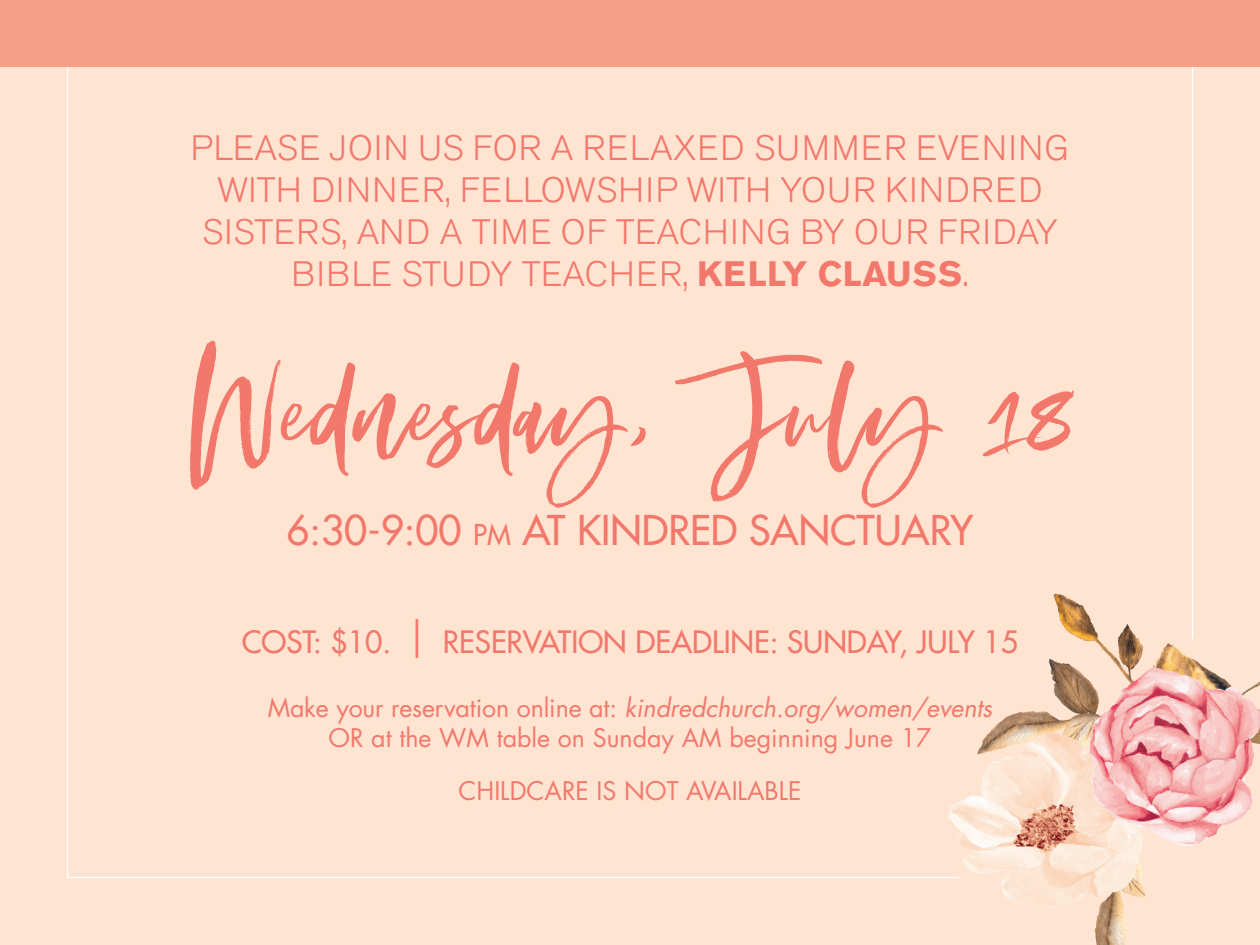
<style>
.page{position:relative;width:1260px;height:945px;background:#ffe4d2}
.page>*{position:absolute;margin:0;border:0;box-sizing:border-box;transform-origin:0 0}
.t1{font:160px "Opulent Brush";color:#f3786c}
.t2{font:40px "Futura";color:#f3786c}
.t3{font:300 35px/42px "Akzidenz Grotesk Std";letter-spacing:.03em;color:#f3786c;text-align:center}
.t4{font:30px "Futura";color:#f3786c}
.t5{font:25px "Futura";color:#f3786c}
.t6{font:italic 25px "Futura";letter-spacing:-.005em;color:#f3786c}
.s1{font-weight:700}
.s2{font-size:28px}
.s3{font-size:45px}
.s4{font-style:normal}
</style>
<div class="page">
<div style="left:0;top:0;width:1260px;height:67px;background:#f69f87"></div>
<img style="left:939px;top:564px;width:321px;height:381px">
<p class="t3" style="left:191px;top:128px;width:880px">PLEASE JOIN US FOR A RELAXED SUMMER EVENING WITH DINNER, FELLOWSHIP WITH YOUR KINDRED SISTERS, AND A TIME OF TEACHING BY OUR FRIDAY BIBLE STUDY TEACHER, <span class="s1">KELLY CLAUSS</span>.</p>
<p class="t1" style="left:186px;top:320px;width:889px">Wednesday, July 18</p>
<p class="t2" style="left:286px;top:504px;width:689px">6:30-9:00 <span class="s2">pm</span> AT KINDRED SANCTUARY</p>
<p class="t4" style="left:242px;top:623px;width:778px">COST: $10. <span class="s3">|</span> RESERVATION DEADLINE: SUNDAY, JULY 15</p>
<p class="t6" style="left:268px;top:691px;width:726px"><span class="s4">Make your reservation online at:</span> kindredchurch.org/women/events</p>
<p class="t5" style="left:329px;top:721px;width:604px">OR at the WM table on Sunday AM beginning June 17</p>
<p class="t5" style="left:459px;top:773px;width:344px">CHILDCARE IS NOT AVAILABLE</p>
</div>
